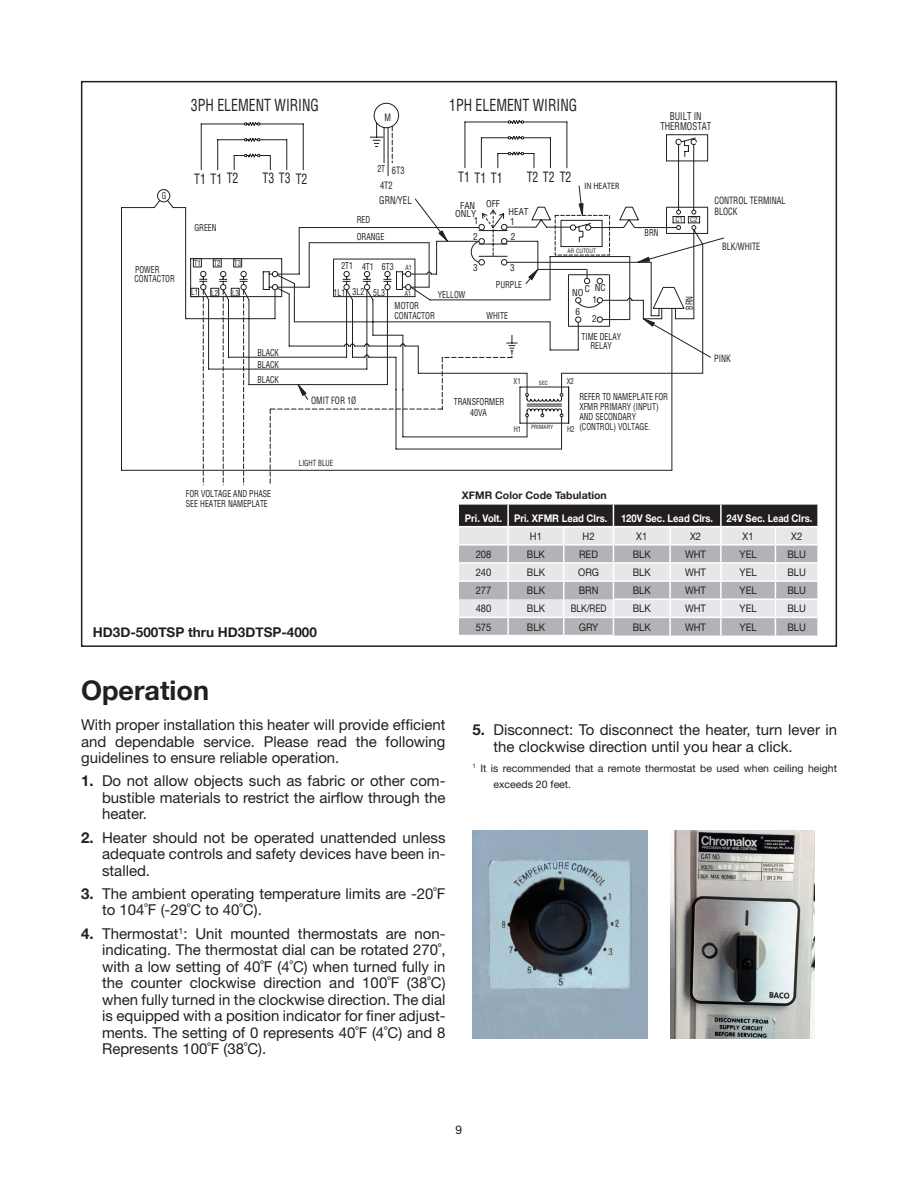
<style>
.page{position:relative;width:918px;height:1188px;background:#fff}
.page>*{position:absolute;margin:0;border:0;box-sizing:border-box;transform-origin:0 0}
.t1{font:700 27px "Helvetica Neue";color:#231f20}
.t2{font:condensed 16.2px "Helvetica";color:#231f20;scale:.85 1}
.t3{font:15px/16.5px "Helvetica Neue";color:#231f20;text-align:justify}
.t4{font:condensed 13.95px "Helvetica";color:#231f20;scale:.85 1}
.t5{font:700 13.5px "Helvetica Neue";color:#231f20}
.t6{font:12px "Helvetica Neue";color:#231f20}
.t7{font:10.5px "Helvetica Neue";color:#231f20;scale:.9 1}
.t8{font:10.5px/16.5px "Helvetica Neue";color:#231f20}
.t9{font:700 10.5px "Helvetica Neue";color:#fff;scale:.9 1}
.t10{font:condensed 10.5px/9.9px "Helvetica";color:#231f20;text-align:center;scale:.85 1}
.t11{font:700 10.5px "Helvetica Neue";color:#231f20}
.t12{font:10.5px "Helvetica Neue";color:#231f20;scale:.8 1}
.t13{font:condensed 9.9px "Helvetica";color:#231f20;scale:.85 1}
.t14{font:condensed 9.75px/11.9px "Helvetica";color:#231f20;scale:.85 1}
.t15{font:condensed 9.3px/9.9px "Helvetica";color:#231f20;scale:.85 1}
.t16{font:condensed 9.3px "Helvetica";color:#231f20}
.t17{font:9.3px "Myriad";color:#231f20;scale:.85 1}
.t18{font:condensed 9.3px "Helvetica";color:#231f20;scale:.8 1}
.t19{font:condensed 8.25px "Helvetica";color:#231f20;scale:.85 1}
.t20{font:condensed 8.1px "Helvetica";color:#231f20;scale:.85 1}
.t21{font:condensed 7.95px "Helvetica";color:#231f20;scale:.85 1}
.t22{font:condensed 6.9px "Helvetica";color:#231f20}
.t23{font:condensed 6.9px "Helvetica";color:#231f20;scale:.85 1}
.t24{font:condensed 6px "Helvetica";color:#231f20}
.t25{font:condensed 5.55px "Helvetica";color:#231f20}
.s1{font-weight:700}
</style>
<div class="page">
<svg style="left:157px;top:120px;width:568px;height:365px"></svg>
<svg style="left:459px;top:505px;width:359px;height:131px;background:#b5b6b8"></svg>
<img style="left:671px;top:830px;width:144px;height:209px">
<img style="left:473px;top:830px;width:175px;height:209px">
<p class="t18" style="left:162px;top:190px;width:7px">G</p>
<p class="t15" style="left:135px;top:265px;width:49px;line-height:8.7px">POWER<br>CONTACTOR</p>
<p class="t2" style="left:191px;top:95px;width:152px">3PH ELEMENT WIRING</p>
<p class="t2" style="left:449px;top:95px;width:152px">1PH ELEMENT WIRING</p>
<p class="t13" style="left:384px;top:111px;width:9px">M</p>
<p class="t15" style="left:377px;top:163px;width:11px">2T</p>
<p class="t13" style="left:392px;top:164px;width:16px">6T3</p>
<p class="t4" style="left:194px;top:170px;width:54px">T1 T1 T2</p>
<p class="t4" style="left:263px;top:170px;width:54px">T3 T3 T2</p>
<p class="t4" style="left:458px;top:169px;width:54px">T1 T1 T1</p>
<p class="t4" style="left:527px;top:168px;width:54px">T2 T2 T2</p>
<p class="t13" style="left:380px;top:179px;width:16px">4T2</p>
<p class="t15" style="left:194px;top:222px;width:28px">GREEN</p>
<p class="t15" style="left:357px;top:215px;width:17px">RED</p>
<p class="t10" style="left:379px;top:195px;width:40px">GRN/YEL</p>
<p class="t15" style="left:357px;top:232px;width:34px">ORANGE</p>
<p class="t16" style="left:460px;top:199px;width:41px">FAN OFF</p>
<p class="t16" style="left:473px;top:230px;width:6px">2</p>
<p class="t16" style="left:455px;top:208px;width:23px">ONLY</p>
<p class="t16" style="left:508px;top:206px;width:22px">HEAT</p>
<p class="t16" style="left:474px;top:215px;width:6px">1</p>
<p class="t16" style="left:510px;top:216px;width:6px">1</p>
<p class="t16" style="left:511px;top:230px;width:6px">2</p>
<p class="t17" style="left:585px;top:182px;width:42px">IN HEATER</p>
<p class="t20" style="left:194px;top:258px;width:10px">T1</p>
<p class="t20" style="left:214px;top:258px;width:10px">T2</p>
<p class="t20" style="left:234px;top:258px;width:10px">T3</p>
<p class="t20" style="left:191px;top:287px;width:10px">L1</p>
<p class="t20" style="left:211px;top:288px;width:10px">L2</p>
<p class="t20" style="left:232px;top:288px;width:10px">L3</p>
<p class="t15" style="left:257px;top:347px;width:27px">BLACK</p>
<p class="t15" style="left:257px;top:359px;width:27px">BLACK</p>
<p class="t24" style="left:568px;top:247px;width:30px">AR CUTOUT</p>
<p class="t15" style="left:341px;top:261px;width:63px">2T1 4T1 6T3</p>
<p class="t23" style="left:406px;top:263px;width:9px">A1</p>
<p class="t15" style="left:333px;top:287px;width:62px">1L1 3L2 5L3</p>
<p class="t23" style="left:405px;top:289px;width:9px">A1</p>
<p class="t15" style="left:395px;top:300px;width:30px">MOTOR</p>
<p class="t15" style="left:438px;top:290px;width:34px">YELLOW</p>
<p class="t15" style="left:395px;top:310px;width:49px">CONTACTOR</p>
<p class="t16" style="left:473px;top:262px;width:6px">3</p>
<p class="t16" style="left:510px;top:262px;width:6px">3</p>
<p class="t15" style="left:496px;top:279px;width:32px">PURPLE</p>
<p class="t15" style="left:487px;top:310px;width:27px">WHITE</p>
<p class="t16" style="left:595px;top:282px;width:12px">NC</p>
<p class="t16" style="left:585px;top:283px;width:7px">C</p>
<p class="t16" style="left:572px;top:287px;width:13px">NO</p>
<p class="t16" style="left:593px;top:294px;width:6px">1</p>
<p class="t16" style="left:575px;top:306px;width:6px">6</p>
<p class="t16" style="left:592px;top:313px;width:6px">2</p>
<p class="t15" style="left:582px;top:332px;width:48px">TIME DELAY</p>
<p class="t15" style="left:590px;top:341px;width:27px">RELAY</p>
<p class="t10" style="left:660px;top:111px;width:61px">BUILT IN<br>THERMOSTAT</p>
<p class="t15" style="left:645px;top:227px;width:18px">BRN</p>
<p class="t22" style="left:676px;top:215px;width:24px">C1 C2</p>
<p class="t14" style="left:714px;top:194px;width:85px">CONTROL TERMINAL<br>BLOCK</p>
<p class="t14" style="left:722px;top:240px;width:47px">BLK/WHITE</p>
<p class="t15" style="left:684px;top:310px;width:18px;rotate:-90deg">BRN</p>
<p class="t14" style="left:714px;top:352px;width:21px">PINK</p>
<p class="t15" style="left:257px;top:375px;width:27px">BLACK</p>
<p class="t14" style="left:311px;top:394px;width:55px">OMIT FOR 1Ø</p>
<p class="t19" style="left:299px;top:458px;width:42px">LIGHT BLUE</p>
<p class="t15" style="left:454px;top:397px;width:61px">TRANSFORMER</p>
<p class="t15" style="left:470px;top:407px;width:21px">40VA</p>
<p class="t21" style="left:514px;top:376px;width:10px">X1</p>
<p class="t21" style="left:567px;top:376px;width:10px">X2</p>
<p class="t25" style="left:539px;top:380px;width:11px">SEC</p>
<p class="t25" style="left:531px;top:424px;width:24px">PRIMARY</p>
<p class="t15" style="left:579px;top:391px;width:106px">REFER TO NAMEPLATE FOR<br>XFMR PRIMARY (INPUT)<br>AND SECONDARY (CONTROL) VOLTAGE.</p>
<p class="t21" style="left:514px;top:425px;width:10px">H1</p>
<p class="t21" style="left:567px;top:425px;width:10px">H2</p>
<p class="t15" style="left:186px;top:489px;width:102px">FOR VOLTAGE AND PHASE<br>SEE HEATER NAMEPLATE</p>
<p class="t5" style="left:93px;top:621px;width:226px">HD3D-500TSP thru HD3DTSP-4000</p>
<p class="t11" style="left:462px;top:487px;width:146px">XFMR Color Code Tabulation</p>
<p class="t9" style="left:465px;top:510px;width:160px">Pri. Volt. Pri. XFMR Lead Clrs.</p>
<p class="t9" style="left:621px;top:510px;width:104px">120V Sec. Lead Clrs.</p>
<p class="t9" style="left:727px;top:510px;width:97px">24V Sec. Lead Clrs.</p>
<p class="t7" style="left:530px;top:530px;width:15px">H1</p>
<p class="t7" style="left:583px;top:530px;width:15px">H2</p>
<p class="t7" style="left:636px;top:530px;width:14px">X1</p>
<p class="t7" style="left:690px;top:530px;width:14px">X2</p>
<p class="t7" style="left:743px;top:530px;width:14px">X1</p>
<p class="t7" style="left:791px;top:530px;width:14px">X2</p>
<p class="t7" style="left:476px;top:548px;width:19px">208</p>
<p class="t7" style="left:527px;top:548px;width:22px">BLK</p>
<p class="t7" style="left:579px;top:548px;width:23px">RED</p>
<p class="t7" style="left:633px;top:548px;width:22px">BLK</p>
<p class="t7" style="left:685px;top:548px;width:25px">WHT</p>
<p class="t7" style="left:740px;top:548px;width:21px">YEL</p>
<p class="t7" style="left:787px;top:548px;width:22px">BLU</p>
<p class="t7" style="left:476px;top:566px;width:19px">240</p>
<p class="t7" style="left:527px;top:566px;width:22px">BLK</p>
<p class="t7" style="left:578px;top:566px;width:25px">ORG</p>
<p class="t7" style="left:633px;top:566px;width:22px">BLK</p>
<p class="t7" style="left:685px;top:566px;width:25px">WHT</p>
<p class="t7" style="left:740px;top:566px;width:21px">YEL</p>
<p class="t7" style="left:788px;top:566px;width:22px">BLU</p>
<p class="t7" style="left:476px;top:584px;width:19px">277</p>
<p class="t7" style="left:527px;top:584px;width:22px">BLK</p>
<p class="t7" style="left:579px;top:584px;width:23px">BRN</p>
<p class="t7" style="left:633px;top:584px;width:22px">BLK</p>
<p class="t7" style="left:685px;top:584px;width:25px">WHT</p>
<p class="t7" style="left:740px;top:584px;width:21px">YEL</p>
<p class="t7" style="left:788px;top:584px;width:22px">BLU</p>
<p class="t7" style="left:476px;top:602px;width:19px">480</p>
<p class="t7" style="left:527px;top:602px;width:22px">BLK</p>
<p class="t12" style="left:571px;top:602px;width:46px">BLK/RED</p>
<p class="t7" style="left:633px;top:602px;width:22px">BLK</p>
<p class="t7" style="left:685px;top:602px;width:25px">WHT</p>
<p class="t7" style="left:740px;top:602px;width:21px">YEL</p>
<p class="t7" style="left:787px;top:602px;width:22px">BLU</p>
<p class="t7" style="left:476px;top:621px;width:19px">575</p>
<p class="t7" style="left:527px;top:621px;width:22px">BLK</p>
<p class="t7" style="left:579px;top:621px;width:23px">GRY</p>
<p class="t7" style="left:633px;top:621px;width:22px">BLK</p>
<p class="t7" style="left:685px;top:621px;width:25px">WHT</p>
<p class="t7" style="left:740px;top:621px;width:21px">YEL</p>
<p class="t7" style="left:788px;top:621px;width:22px">BLU</p>
<h1 class="t1" style="left:81px;top:669px;width:129px">Operation</h1>
<p class="t3" style="left:81px;top:716px;width:366px">With proper installation this heater will provide efficient and dependable service. Please read the following guidelines to ensure reliable operation.</p>
<p class="t3" style="left:102px;top:773px;width:345px;text-indent:-21px"><span class="s1">1.</span> Do not allow objects such as fabric or other com&shy;bustible materials to restrict the airflow through the heater.</p>
<p class="t3" style="left:102px;top:829px;width:345px;text-indent:-21px"><span class="s1">2.</span> Heater should not be operated unattended unless adequate controls and safety devices have been in&shy;stalled.</p>
<p class="t3" style="left:102px;top:885px;width:345px;text-indent:-21px"><span class="s1">3.</span> The ambient operating temperature limits are -20˚F to 104˚F (-29˚C to 40˚C).</p>
<p class="t3" style="left:102px;top:925px;width:345px;text-indent:-21px"><span class="s1">4.</span> Thermostat<sup>1</sup>: Unit mounted thermostats are non&shy;indicating. The thermostat dial can be rotated 270˚, with a low setting of 40˚F (4˚C) when turned fully in the counter clockwise direction and 100˚F (38˚C) when fully turned in the clockwise direction. The dial is equipped with a position indicator for finer adjust&shy;ments. The setting of 0 represents 40˚F (4˚C) and 8<br>Represents 100˚F (38˚C).</p>
<p class="t3" style="left:494px;top:721px;width:345px;text-indent:-21px"><span class="s1">5.</span> Disconnect: To disconnect the heater, turn lever in the clockwise direction until you hear a click.</p>
<p class="t8" style="left:494px;top:760px;width:345px;text-indent:-21px"><sup>1</sup> It is recommended that a remote thermostat be used when ceiling height exceeds 20 feet.</p>
<p class="t6" style="left:456px;top:1122px;width:8px">9</p>
</div>
